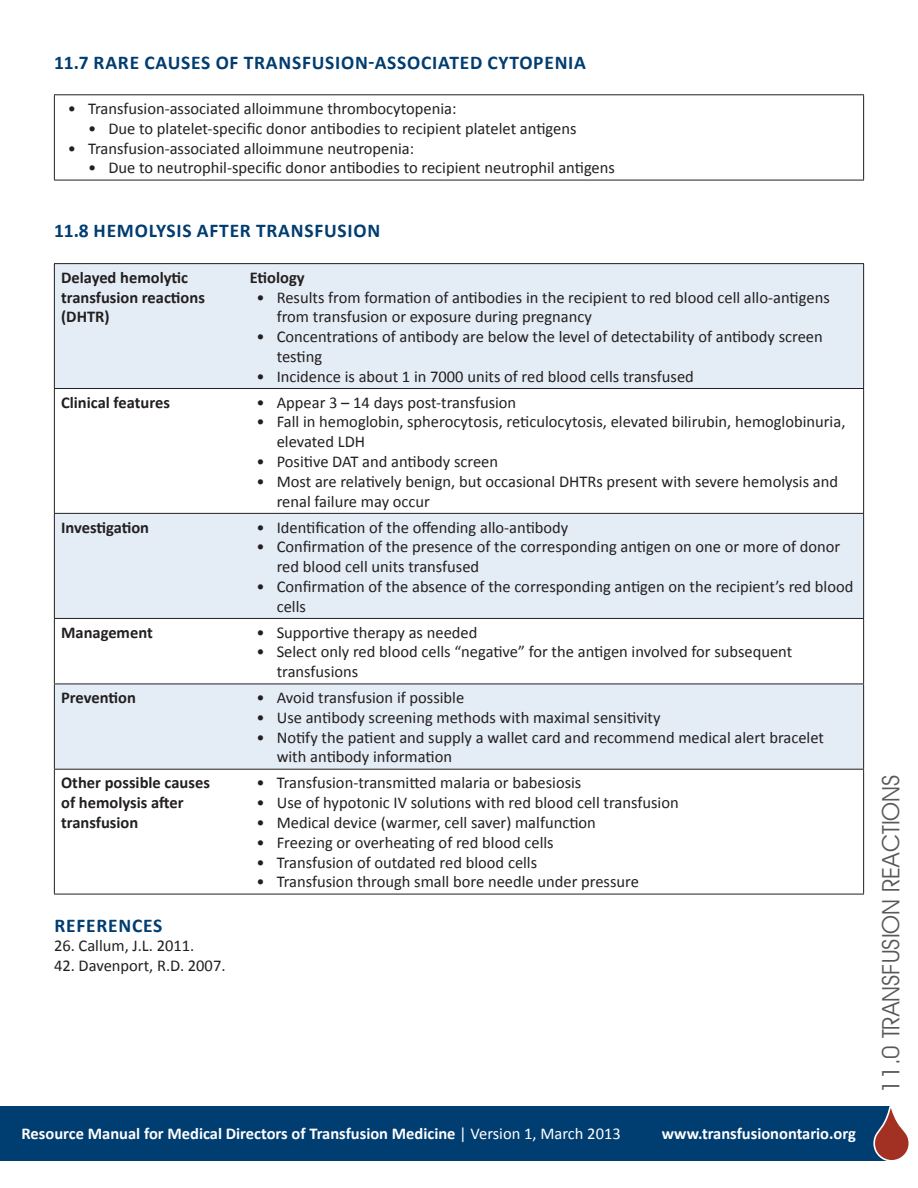
<style>
.page{position:relative;width:918px;height:1188px;background:#fff}
.page>*{position:absolute;margin:0;border:0;box-sizing:border-box;transform-origin:0 0}
.Subtitles{font:24px "Avant Garde IT Cby BT";color:#57585a}
.t1{font:700 19.5px "Calibri";letter-spacing:.04em;color:#003d71}
.t2{font:16.5px/19.8px "Calibri";color:#231f20}
.t3{font:700 16.5px/19.8px "Calibri";color:#231f20}
.t4{font:700 16.5px "Calibri";color:#fff}
.s1{font-weight:400}
</style>
<div class="page">
<div style="left:0;top:1106px;width:889px;height:55px;background:#003d71"></div>
<svg style="left:874px;top:1106px;width:35px;height:55px"></svg>
<hr style="left:54px;top:94px;width:810px;height:1px;background:#231f20">
<hr style="left:54px;top:180px;width:810px;height:1px;background:#231f20">
<hr style="left:54px;top:95px;width:1px;height:85px;background:#231f20">
<hr style="left:863px;top:95px;width:1px;height:85px;background:#231f20">
<svg style="left:55px;top:264px;width:808px;height:505px;fill:#e4ecf5"></svg>
<hr style="left:243px;top:263px;width:621px;height:1px;background:#231f20">
<hr style="left:54px;top:388px;width:189px;height:1px;background:#231f20">
<hr style="left:243px;top:388px;width:621px;height:1px;background:#231f20">
<hr style="left:54px;top:513px;width:189px;height:1px;background:#231f20">
<hr style="left:243px;top:513px;width:621px;height:1px;background:#231f20">
<hr style="left:54px;top:618px;width:189px;height:1px;background:#231f20">
<hr style="left:243px;top:618px;width:621px;height:1px;background:#231f20">
<hr style="left:54px;top:684px;width:189px;height:1px;background:#231f20">
<hr style="left:243px;top:684px;width:621px;height:1px;background:#231f20">
<hr style="left:54px;top:769px;width:189px;height:1px;background:#231f20">
<hr style="left:243px;top:769px;width:621px;height:1px;background:#231f20">
<hr style="left:243px;top:894px;width:621px;height:1px;background:#231f20">
<hr style="left:863px;top:264px;width:1px;height:124px;background:#231f20">
<hr style="left:863px;top:389px;width:1px;height:124px;background:#231f20">
<hr style="left:863px;top:514px;width:1px;height:104px;background:#231f20">
<hr style="left:863px;top:619px;width:1px;height:65px;background:#231f20">
<hr style="left:863px;top:684px;width:1px;height:85px;background:#231f20">
<hr style="left:863px;top:770px;width:1px;height:124px;background:#231f20">
<hr style="left:54px;top:263px;width:189px;height:1px;background:#231f20">
<hr style="left:54px;top:264px;width:1px;height:124px;background:#231f20">
<hr style="left:54px;top:389px;width:1px;height:124px;background:#231f20">
<hr style="left:54px;top:514px;width:1px;height:104px;background:#231f20">
<hr style="left:54px;top:619px;width:1px;height:65px;background:#231f20">
<hr style="left:54px;top:684px;width:1px;height:85px;background:#231f20">
<hr style="left:54px;top:770px;width:1px;height:124px;background:#231f20">
<hr style="left:54px;top:894px;width:189px;height:1px;background:#231f20">
<p class="t1" style="left:54px;top:50px;width:534px">11.7 RARE CAUSES OF TRANSFUSION-ASSOCIATED CYTOPENIA</p>
<p class="t2" style="left:68px;top:99px;width:390px">• Transfusion-associated alloimmune thrombocytopenia:</p>
<p class="t2" style="left:88px;top:118px;width:490px">• Due to platelet-specific donor antibodies to recipient platelet antigens</p>
<p class="t2" style="left:68px;top:138px;width:348px">• Transfusion-associated alloimmune neutropenia:</p>
<p class="t2" style="left:88px;top:158px;width:528px">• Due to neutrophil-specific donor antibodies to recipient neutrophil antigens</p>
<p class="t1" style="left:54px;top:219px;width:328px">11.8 HEMOLYSIS AFTER TRANSFUSION</p>
<p class="t3" style="left:61px;top:267px;width:145px">Delayed hemolytic transfusion reactions (DHTR)</p>
<p class="t3" style="left:250px;top:267px;width:56px">Etiology</p>
<p class="t2" style="left:277px;top:287px;width:555px;text-indent:-20px">• Results from formation of antibodies in the recipient to red blood cell allo-antigens from transfusion or exposure during pregnancy</p>
<p class="t2" style="left:277px;top:327px;width:548px;text-indent:-20px">• Concentrations of antibody are below the level of detectability of antibody screen testing</p>
<p class="t2" style="left:256px;top:366px;width:439px">• Incidence is about 1 in 7000 units of red blood cells transfused</p>
<p class="t3" style="left:61px;top:392px;width:110px">Clinical features</p>
<p class="t2" style="left:256px;top:392px;width:261px">• Appear 3 – 14 days post-transfusion</p>
<p class="t2" style="left:277px;top:412px;width:570px;text-indent:-20px">• Fall in hemoglobin, spherocytosis, reticulocytosis, elevated bilirubin, hemoglobinuria, elevated LDH</p>
<p class="t2" style="left:256px;top:452px;width:243px">• Positive DAT and antibody screen</p>
<p class="t2" style="left:277px;top:472px;width:563px;text-indent:-20px">• Most are relatively benign, but occasional DHTRs present with severe hemolysis and renal failure may occur</p>
<p class="t3" style="left:61px;top:517px;width:89px">Investigation</p>
<p class="t2" style="left:256px;top:517px;width:313px">• Identification of the offending allo-antibody</p>
<p class="t2" style="left:277px;top:537px;width:565px;text-indent:-20px">• Confirmation of the presence of the corresponding antigen on one or more of donor red blood cell units transfused</p>
<p class="t2" style="left:277px;top:577px;width:578px;text-indent:-20px">• Confirmation of the absence of the corresponding antigen on the recipient’s red blood cells</p>
<p class="t3" style="left:61px;top:622px;width:93px">Management</p>
<p class="t2" style="left:256px;top:622px;width:222px">• Supportive therapy as needed</p>
<p class="t2" style="left:277px;top:642px;width:517px;text-indent:-20px">• Select only red blood cells “negative” for the antigen involved for subsequent transfusions</p>
<p class="t3" style="left:61px;top:688px;width:76px">Prevention</p>
<p class="t2" style="left:256px;top:688px;width:209px">• Avoid transfusion if possible</p>
<p class="t2" style="left:256px;top:708px;width:406px">• Use antibody screening methods with maximal sensitivity</p>
<p class="t2" style="left:277px;top:727px;width:549px;text-indent:-20px">• Notify the patient and supply a wallet card and recommend medical alert bracelet with antibody information</p>
<p class="t3" style="left:61px;top:773px;width:150px">Other possible causes of hemolysis after transfusion</p>
<p class="t2" style="left:256px;top:773px;width:326px">• Transfusion-transmitted malaria or babesiosis</p>
<p class="t2" style="left:256px;top:793px;width:424px">• Use of hypotonic IV solutions with red blood cell transfusion</p>
<p class="t2" style="left:256px;top:813px;width:341px">• Medical device (warmer, cell saver) malfunction</p>
<p class="t2" style="left:256px;top:832px;width:299px">• Freezing or overheating of red blood cells</p>
<p class="t2" style="left:256px;top:852px;width:282px">• Transfusion of outdated red blood cells</p>
<p class="t2" style="left:256px;top:872px;width:384px">• Transfusion through small bore needle under pressure</p>
<p class="t1" style="left:54px;top:913px;width:110px">REFERENCES</p>
<p class="t2" style="left:54px;top:936px;width:142px">26. Callum, J.L. 2011.</p>
<p class="t2" style="left:54px;top:956px;width:173px">42. Davenport, R.D. 2007.</p>
<p class="t4" style="left:22px;top:1123px;width:601px">Resource Manual for Medical Directors of Transfusion Medicine <span class="s1">| Version 1, March 2013</span></p>
<p class="t4" style="left:662px;top:1123px;width:196px">www.transfusionontario.org</p>
<p class="Subtitles" style="left:877px;top:1093px;width:320px;rotate:-90deg">11.0 TRANSFUSION REACTIONS</p>
</div>
